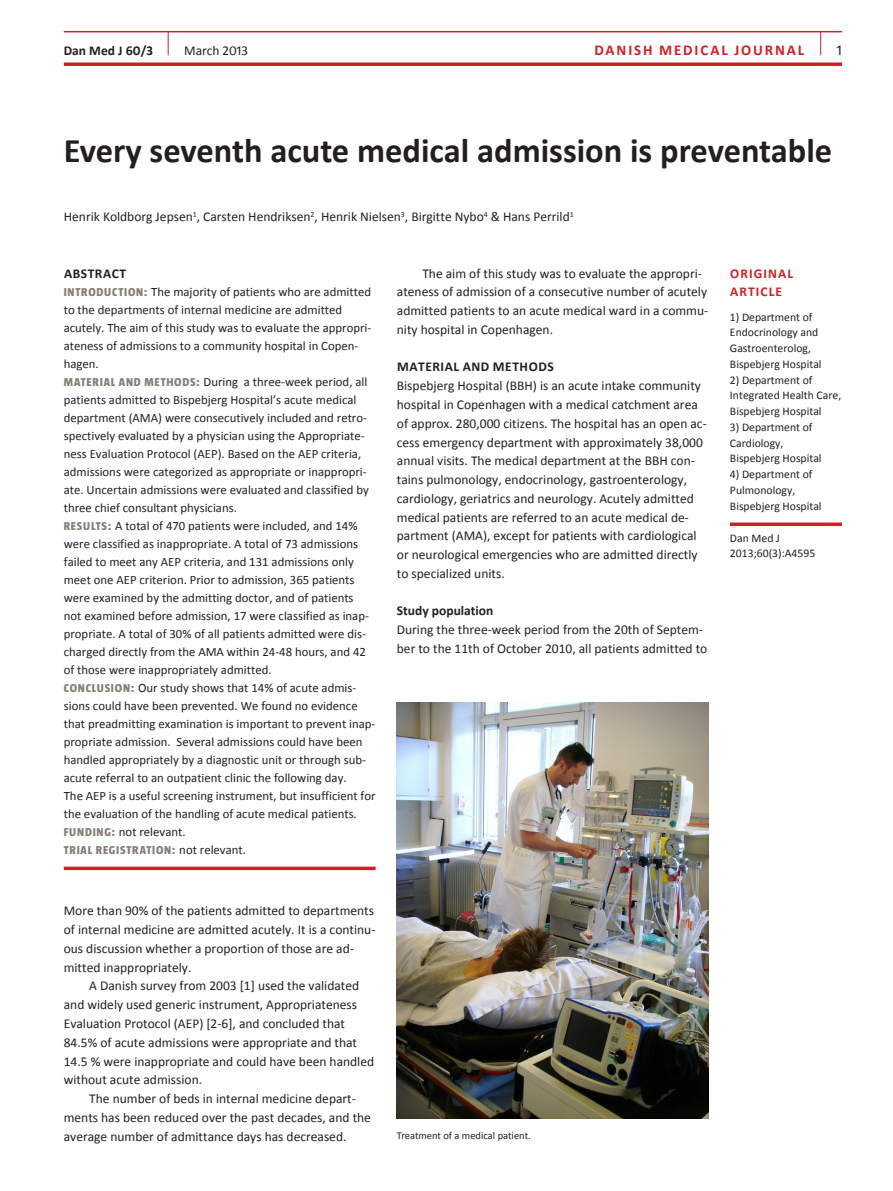
<style>
.page{position:relative;width:893px;height:1191px;background:#fff}
.page>*{position:absolute;margin:0;border:0;box-sizing:border-box;transform-origin:0 0}
.t1{font:700 34.5px "Calibri";color:#231f20}
.t2{font:700 15px "Calibri";letter-spacing:.125em;color:#cf2026}
.t3{font:15px "Calibri";color:#231f20}
.t4{font:13.5px/18.8px "Calibri";color:#231f20}
.t5{font:700 13.5px "Calibri";color:#231f20}
.t6{font:700 13.5px/18.8px "Calibri";letter-spacing:.08em;color:#cf2026}
.t7{font:12.75px/18px "Calibri";color:#231f20}
.t8{font:11.7px/15.8px "Calibri";color:#231f20}
.t9{font:800 11.7px "Taz";letter-spacing:.065em;color:#867e77}
.t10{font:10.5px "Calibri";color:#231f20}
.s1{font-family:"Taz";font-weight:800;font-size:11.7px;color:#867e77}
.s2{font-family:"Calibri";font-weight:400;font-size:12.75px;color:#231f20}
</style>
<div class="page">
<hr style="left:64px;top:31px;width:778px;height:1px;background:#cf2026">
<svg style="left:64px;top:62px;width:778px;height:4px;background:#d53d43"></svg>
<svg style="left:168px;top:32px;width:1px;height:23px"></svg>
<svg style="left:820px;top:32px;width:1px;height:23px"></svg>
<svg style="left:64px;top:866px;width:312px;height:4px"></svg>
<svg style="left:730px;top:522px;width:112px;height:4px"></svg>
<img style="left:397px;top:703px;width:312px;height:415px">
<p class="t5" style="left:64px;top:42px;width:91px">Dan Med J 60/3</p>
<p class="t4" style="left:184px;top:41px;width:66px">March 2013</p>
<p class="t2" style="left:594px;top:41px;width:191px">danish mEdical JOURNAL</p>
<p class="t3" style="left:837px;top:41px;width:7px">1</p>
<h1 class="t1" style="left:64px;top:129px;width:770px">Every seventh acute medical admission is preventable</h1>
<p class="t4" style="left:64px;top:207px;width:511px">Henrik Koldborg Jepsen<sup>1</sup>, Carsten Hendriksen<sup>2</sup>, Henrik Nielsen<sup>3</sup>, Birgitte Nybo<sup>4</sup> &amp; Hans Perrild<sup>1</sup></p>
<p class="t5" style="left:64px;top:265px;width:64px">ABSTRACT</p>
<p class="t7" style="left:64px;top:282px;width:313px"><span class="s1">INTRODUCTION:</span> The majority of patients who are admitted to the departments of internal medicine are admitted acutely. The aim of this study was to evaluate the appropri&shy;ateness of admissions to a community hospital in Copen&shy;hagen.<br><span class="s1">MATERIAL AND METHODS:</span> During a three-week period, all patients admitted to Bispebjerg Hospital’s acute medical department (AMA) were consecutively included and retro&shy;spectively evaluated by a physician using the Appropriate&shy;ness Evaluation Protocol (AEP). Based on the AEP criteria, admissions were categorized as appropriate or inappropri&shy;ate. Uncertain admissions were evaluated and classified by three chief consultant physicians.<br><span class="s1">RESULTS:</span> A total of 470 patients were included, and 14% were classified as inappropriate. A total of 73 admissions failed to meet any AEP criteria, and 131 admissions only meet one AEP criterion. Prior to admission, 365 patients were examined by the admitting doctor, and of patients<br>not examined before admission, 17 were classified as inap&shy;propriate. A total of 30% of all patients admitted were dis&shy;charged directly from the AMA within 24-48 hours, and 42 of those were inappropriately admitted.<br><span class="s1">CONCLUSION:</span> Our study shows that 14% of acute admis&shy;sions could have been prevented. We found no evidence that preadmitting examination is important to prevent inap&shy;propriate admission. Several admissions could have been handled appropriately by a diagnostic unit or through sub&shy;acute referral to an outpatient clinic the following day.<br>The AEP is a useful screening instrument, but insufficient for the evaluation of the handling of acute medical patients.<br><span class="s1">FUNDING:</span> not relevant.</p>
<p class="t9" style="left:64px;top:843px;width:184px">TRIAL REGISTRATION: <span class="s2">not relevant.</span></p>
<p class="t4" style="left:64px;top:901px;width:313px">More than 90% of the patients admitted to departments of internal medicine are admitted acutely. It is a continu&shy;ous discussion whether a proportion of those are ad&shy;mitted inappropriately.</p>
<p class="t4" style="left:64px;top:976px;width:312px;text-indent:26px">A Danish survey from 2003 [1] used the validated and widely used generic instrument, Appropriateness Evaluation Protocol (AEP) [2-6], and concluded that 84.5% of acute admissions were appropriate and that 14.5 % were inappropriate and could have been handled without acute admission.</p>
<p class="t4" style="left:64px;top:1088px;width:309px;text-indent:26px">The number of beds in internal medicine depart&shy;ments has been reduced over the past decades, and the average number of admittance days has decreased.</p>
<p class="t4" style="left:397px;top:263px;width:313px;text-indent:26px">The aim of this study was to evaluate the appropri&shy;ateness of admission of a consecutive number of acutely admitted patients to an acute medical ward in a commu&shy;nity hospital in Copenhagen.</p>
<p class="t5" style="left:397px;top:358px;width:76px">MATERIAL AND</p>
<p class="t5" style="left:493px;top:358px;width:54px">METHODS</p>
<p class="t4" style="left:397px;top:376px;width:312px">Bispebjerg Hospital (BBH) is an acute intake community hospital in Copenhagen with a medical catchment area of approx. 280,000 citizens. The hospital has an open ac&shy;cess emergency department with approximately 38,000 annual visits. The medical department at the BBH con&shy;tains pulmonology, endocrinology, gastroenterology, cardiology, geriatrics and neurology. Acutely admitted medical patients are referred to an acute medical de&shy;partment (AMA), except for patients with cardiological or neurological emergencies who are admitted directly to specialized units.</p>
<p class="t5" style="left:397px;top:602px;width:98px">Study population</p>
<p class="t4" style="left:397px;top:619px;width:312px">During the three-week period from the 20th of Septem&shy;ber to the 11th of October 2010, all patients admitted to</p>
<p class="t10" style="left:397px;top:1129px;width:135px">Treatment of a medical patient.</p>
<p class="t6" style="left:730px;top:263px;width:64px">Original article</p>
<p class="t8" style="left:730px;top:308px;width:93px">1) Department of<br>Endocrinology and<br>Gastroenterolog,<br>Bispebjerg Hospital</p>
<p class="t8" style="left:730px;top:371px;width:113px">2) Department of<br>Integrated Health Care,<br>Bispebjerg Hospital</p>
<p class="t8" style="left:730px;top:419px;width:93px">3) Department of<br>Cardiology,<br>Bispebjerg Hospital</p>
<p class="t8" style="left:730px;top:466px;width:93px">4) Department of<br>Pulmonology,<br>Bispebjerg Hospital</p>
<p class="t8" style="left:730px;top:529px;width:87px">Dan Med J<br>2013;60(3):A4595</p>
</div>
